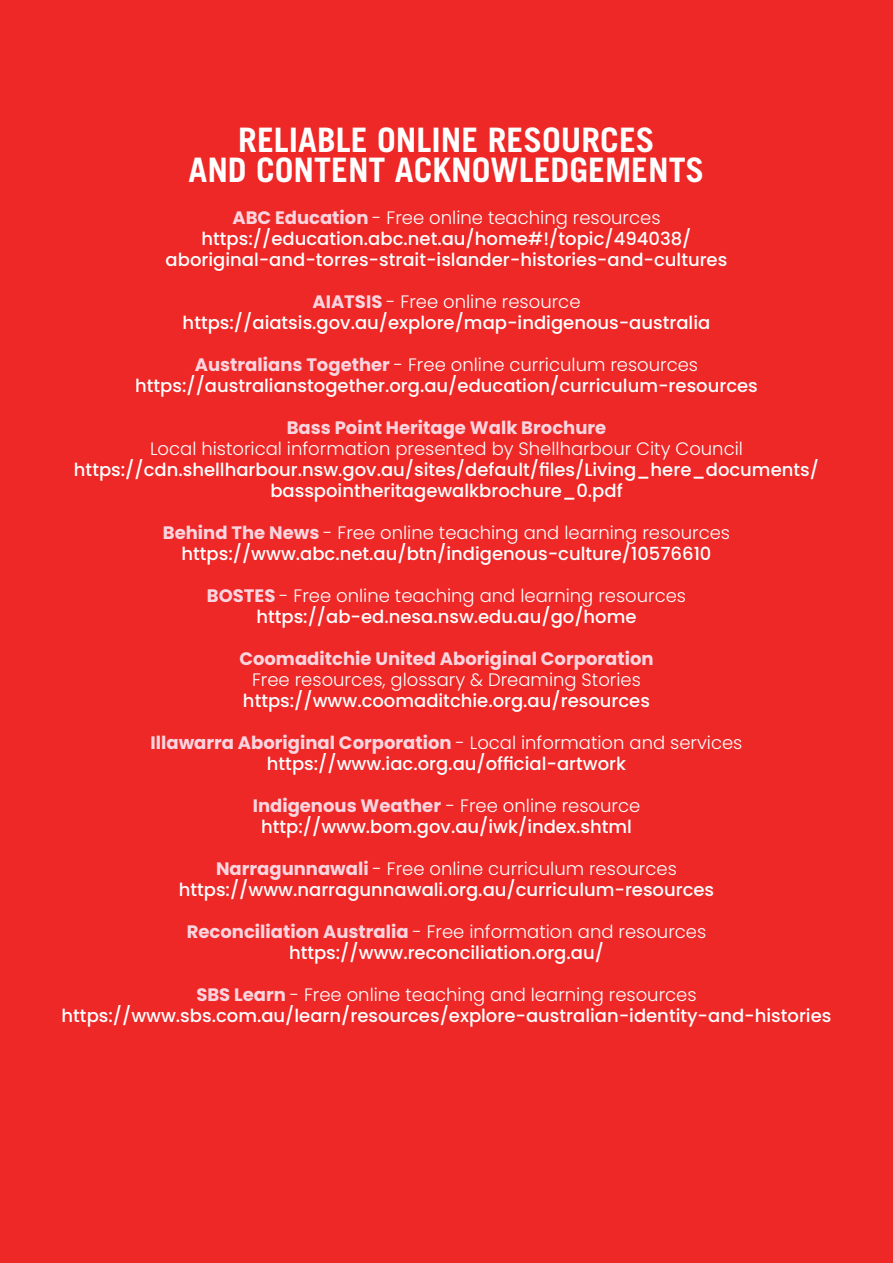
<style>
.page{position:relative;width:893px;height:1263px;background:#ee2727}
.page>*{position:absolute;margin:0;border:0;box-sizing:border-box;transform-origin:0 0}
.t1{font:700 33.75px "Trade Gothic LT Std";color:#fff}
.t2{font:500 18px/21px "Poppins";color:#fff;text-align:center}
.t3{font:300 18px/21px "Poppins";color:#fff;text-align:center}
.t4{font:700 18px "Poppins";color:#fad5df}
.s1{font-weight:700;color:#fad5df}
.s2{font-weight:300;color:#fff}
</style>
<div class="page">
<p class="t1" style="left:238px;top:119px;width:418px">RELIABLE ONLINE RESOURCES</p>
<p class="t1" style="left:189px;top:149px;width:517px">AND CONTENT ACKNOWLEDGEMENTS</p>
<p class="t3" style="left:232px;top:207px;width:430px"><span class="s1">ABC Education</span> - Free online teaching resources</p>
<p class="t2" style="left:166px;top:228px;width:563px">https://education.abc.net.au/home#!/topic/494038/ aboriginal-and-torres-strait-islander-histories-and-cultures</p>
<p class="t3" style="left:312px;top:291px;width:270px"><span class="s1">AIATSIS</span> - Free online resource</p>
<p class="t2" style="left:183px;top:312px;width:529px">https://aiatsis.gov.au/explore/map-indigenous-australia</p>
<p class="t3" style="left:195px;top:354px;width:505px"><span class="s1">Australians Together</span> - Free online curriculum resources</p>
<p class="t2" style="left:135px;top:375px;width:624px">https://australianstogether.org.au/education/curriculum-resources</p>
<p class="t3" style="left:150px;top:417px;width:594px"><span class="s1">Bass Point Heritage Walk Brochure<br></span>Local historical information presented by Shellharbour City Council</p>
<p class="t2" style="left:74px;top:459px;width:747px">https://cdn.shellharbour.nsw.gov.au/sites/default/files/Living_here_documents/ basspointheritagewalkbrochure_0.pdf</p>
<p class="t3" style="left:163px;top:522px;width:569px"><span class="s1">Behind The News</span> - Free online teaching and learning resources</p>
<p class="t2" style="left:181px;top:543px;width:531px">https://www.abc.net.au/btn/indigenous-culture/10576610</p>
<p class="t3" style="left:207px;top:585px;width:481px"><span class="s1">BOSTES</span> - Free online teaching and learning resources</p>
<p class="t2" style="left:256px;top:606px;width:382px">https://ab-ed.nesa.nsw.edu.au/go/home</p>
<p class="t4" style="left:239px;top:648px;width:416px">Coomaditchie United Aboriginal Corporation</p>
<p class="t3" style="left:252px;top:669px;width:390px">Free resources, glossary &amp; Dreaming Stories</p>
<p class="t2" style="left:243px;top:690px;width:408px">https://www.coomaditchie.org.au/resources</p>
<p class="t4" style="left:151px;top:732px;width:593px">Illawarra Aboriginal Corporation <span class="s2">- Local information and services</span></p>
<p class="t2" style="left:267px;top:753px;width:361px">https://www.iac.org.au/official-artwork</p>
<p class="t3" style="left:253px;top:795px;width:389px"><span class="s1">Indigenous Weather</span> - Free online resource</p>
<p class="t2" style="left:261px;top:816px;width:372px">http://www.bom.gov.au/iwk/index.shtml</p>
<p class="t3" style="left:216px;top:858px;width:462px"><span class="s1">Narragunnawali</span> - Free online curriculum resources</p>
<p class="t2" style="left:179px;top:879px;width:537px">https://www.narragunnawali.org.au/curriculum-resources</p>
<p class="t3" style="left:187px;top:921px;width:521px"><span class="s1">Reconciliation Australia</span> - Free information and resources</p>
<p class="t2" style="left:289px;top:942px;width:316px">https://www.reconciliation.org.au/</p>
<p class="t3" style="left:196px;top:984px;width:502px"><span class="s1">SBS Learn</span> - Free online teaching and learning resources</p>
<p class="t2" style="left:62px;top:1005px;width:771px">https://www.sbs.com.au/learn/resources/explore-australian-identity-and-histories</p>
</div>
